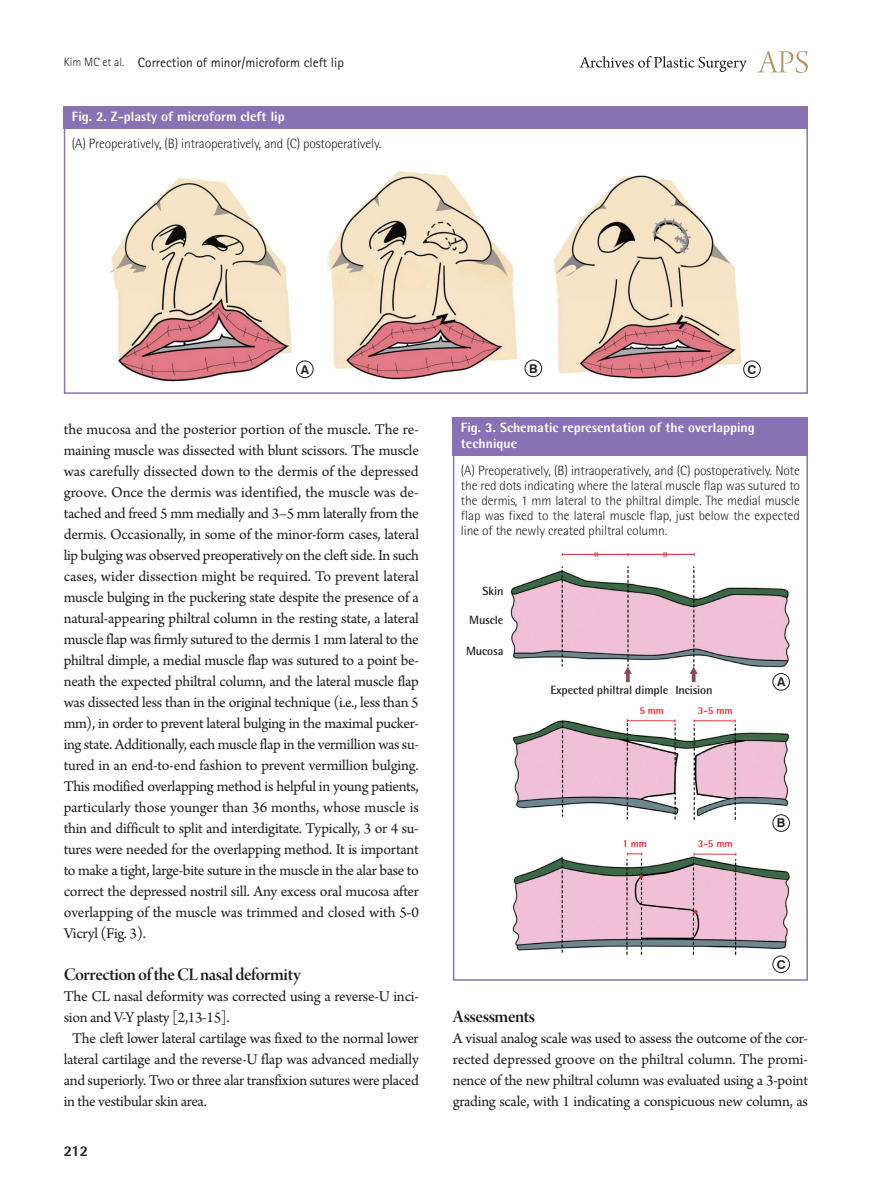
<style>
.page{position:relative;width:893px;height:1191px;background:#fff}
.page>*{position:absolute;margin:0;border:0;box-sizing:border-box;transform-origin:0 0}
.t1{font:18.75px "Arno Pro Smbd Display";letter-spacing:-.025em;color:#231f20}
.t2{font:15.75px/21px "Arno Pro";letter-spacing:-.015em;color:#231f20;text-align:justify}
.t3{font:800 15px "Rotis Semi Sans Std";color:#231f20}
.t4{font:300 13.5px/15px "Rotis Semi Sans Std";letter-spacing:-.01em;color:#231f20;text-align:justify}
.t5{font:800 13.5px/16.2px "Rotis Semi Sans Std";color:#fff}
.t6{font:13.5px "Rotis Sans Serif Std";color:#231f20}
.t7{font:700 12.15px "Swiss 721 BT";color:#231f20}
.t8{font:700 12px "Rotis Semi Sans Std";letter-spacing:-.01em;color:#231f20}
.t9{font:700 10.5px "Rotis Semi Sans Std";letter-spacing:-.01em;color:#ee1d23}
.s1{font-weight:300;font-size:12px}
</style>
<div class="page">
<svg style="left:757px;top:51px;width:51px;height:22px"></svg>
<svg style="left:579px;top:56px;width:168px;height:16px"></svg>
<div style="left:64px;top:106px;width:744px;height:23px;background:#8972b3"></div>
<img style="left:111px;top:171px;width:650px;height:211px">
<div style="left:296px;top:361px;width:17px;height:16px;background:#fff;border-radius:50%"></div>
<div style="left:296px;top:361px;width:17px;height:17px;border:1px solid #231f20;border-radius:50%"></div>
<div style="left:525px;top:360px;width:17px;height:17px;background:#fff;border-radius:50%"></div>
<div style="left:525px;top:360px;width:17px;height:17px;border:1px solid #231f20;border-radius:50%"></div>
<div style="left:744px;top:361px;width:16px;height:16px;background:#fff;border-radius:50%"></div>
<div style="left:743px;top:361px;width:17px;height:17px;border:1px solid #231f20;border-radius:50%"></div>
<div style="left:64px;top:106px;width:744px;height:288px;border:2px solid #8972b3"></div>
<div style="left:453px;top:417px;width:355px;height:38px;background:#8972b3"></div>
<img style="left:510px;top:552px;width:280px;height:422px">
<div style="left:453px;top:417px;width:355px;height:563px;border:2px solid #8972b3"></div>
<div style="left:773px;top:673px;width:16px;height:17px;background:#fff;border-radius:50%"></div>
<div style="left:773px;top:673px;width:17px;height:17px;border:1px solid #231f20;border-radius:50%"></div>
<div style="left:773px;top:814px;width:16px;height:17px;background:#fff;border-radius:50%"></div>
<div style="left:773px;top:814px;width:17px;height:17px;border:1px solid #231f20;border-radius:50%"></div>
<div style="left:773px;top:956px;width:16px;height:16px;background:#fff;border-radius:50%"></div>
<div style="left:773px;top:955px;width:17px;height:17px;border:1px solid #231f20;border-radius:50%"></div>
<p class="t6" style="left:64px;top:54px;width:282px"><span class="s1">Kim MC et al.</span> Correction of minor/microform cleft lip</p>
<p class="t5" style="left:72px;top:108px;width:214px">Fig. 2. Z-plasty of microform cleft lip</p>
<p class="t4" style="left:72px;top:136px;width:311px">(A) Preoperatively, (B) intraoperatively, and (C) postoperatively.</p>
<p class="t7" style="left:301px;top:362px;width:10px">A</p>
<p class="t7" style="left:529px;top:361px;width:10px">B</p>
<p class="t7" style="left:747px;top:362px;width:10px">C</p>
<p class="t2" style="left:64px;top:420px;width:357px">the mucosa and the posterior portion of the muscle. The re&shy;maining muscle was dissected with blunt scissors. The muscle was carefully dissected down to the dermis of the depressed groove. Once the dermis was identified, the muscle was de&shy;tached and freed 5 mm medially and 3–5 mm laterally from the dermis. Occasionally, in some of the minor-form cases, lateral lip bulging was observed preoperatively on the cleft side. In such cases, wider dissection might be required. To prevent lateral muscle bulging in the puckering state despite the presence of a natural-appearing philtral column in the resting state, a lateral muscle flap was firmly sutured to the dermis 1 mm lateral to the philtral dimple, a medial muscle flap was sutured to a point be&shy;neath the expected philtral column, and the lateral muscle flap was dissected less than in the original technique (i.e., less than 5 mm), in order to prevent lateral bulging in the maximal pucker&shy;ing state. Additionally, each muscle flap in the vermillion was su&shy;tured in an end-to-end fashion to prevent vermillion bulging.<br>This modified overlapping method is helpful in young patients, particularly those younger than 36 months, whose muscle is thin and difficult to split and interdigitate. Typically, 3 or 4 su&shy;tures were needed for the overlapping method. It is important to make a tight, large-bite suture in the muscle in the alar base to correct the depressed nostril sill. Any excess oral mucosa after overlapping of the muscle was trimmed and closed with 5-0<br>Vicryl (Fig. 3).</p>
<p class="t1" style="left:64px;top:964px;width:238px">Correction of the CL nasal deformity</p>
<p class="t2" style="left:64px;top:987px;width:357px">The CL nasal deformity was corrected using a reverse-U inci-</p>
<p class="t2" style="left:64px;top:1008px;width:168px">sion and V-Y plasty [2,13-15].</p>
<p class="t2" style="left:72px;top:1029px;width:348px">The cleft lower lateral cartilage was fixed to the normal lower</p>
<p class="t2" style="left:64px;top:1050px;width:357px">lateral cartilage and the reverse-U flap was advanced medially</p>
<p class="t2" style="left:64px;top:1071px;width:357px">and superiorly. Two or three alar transfixion sutures were placed</p>
<p class="t2" style="left:64px;top:1092px;width:145px">in the vestibular skin area.</p>
<p class="t3" style="left:64px;top:1141px;width:26px">212</p>
<p class="t5" style="left:461px;top:419px;width:295px">Fig. 3. Schematic representation of the overlapping technique</p>
<p class="t4" style="left:461px;top:463px;width:341px">(A) Preoperatively, (B) intraoperatively, and (C) postoperatively. Note the red dots indicating where the lateral muscle flap was sutured to the dermis, 1 mm lateral to the philtral dimple. The medial muscle flap was fixed to the lateral muscle flap, just below the expected line of the newly created philtral column.</p>
<p class="t8" style="left:482px;top:583px;width:23px">Skin</p>
<p class="t8" style="left:469px;top:612px;width:36px">Muscle</p>
<p class="t8" style="left:466px;top:643px;width:39px">Mucosa</p>
<p class="t8" style="left:550px;top:682px;width:119px">Expected philtral dimple</p>
<p class="t9" style="left:639px;top:703px;width:26px">5 mm</p>
<p class="t8" style="left:675px;top:682px;width:39px">Incision</p>
<p class="t9" style="left:698px;top:703px;width:36px">3-5 mm</p>
<p class="t9" style="left:622px;top:837px;width:26px">1 mm</p>
<p class="t9" style="left:698px;top:837px;width:36px">3-5 mm</p>
<p class="t7" style="left:777px;top:674px;width:10px">A</p>
<p class="t7" style="left:777px;top:815px;width:10px">B</p>
<p class="t7" style="left:777px;top:956px;width:10px">C</p>
<p class="t1" style="left:453px;top:1006px;width:84px">Assessments</p>
<p class="t2" style="left:453px;top:1029px;width:357px">A visual analog scale was used to assess the outcome of the cor&shy;rected depressed groove on the philtral column. The promi&shy;nence of the new philtral column was evaluated using a 3-point grading scale, with 1 indicating a conspicuous new column, as</p>
</div>
